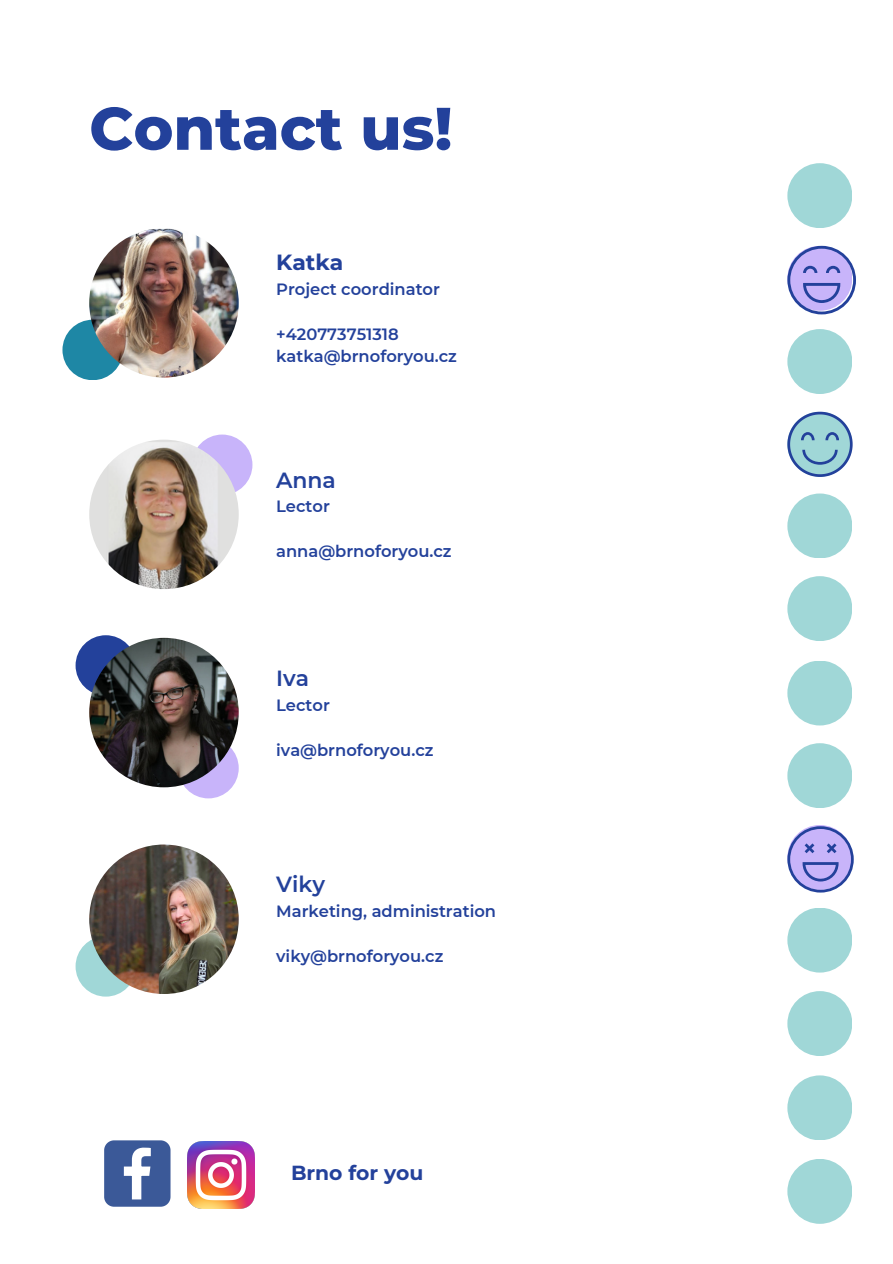
<style>
.page{position:relative;width:893px;height:1264px;background:#fff}
.page>*{position:absolute;margin:0;border:0;box-sizing:border-box;transform-origin:0 0}
.t1{font:800 60px "Montserrat";color:#23419b}
.t2{font:600 21.9px "Montserrat";color:#23419b}
.t3{font:700 21.9px "Montserrat";color:#23419b}
.t4{font:700 20.25px "Montserrat";color:#23419b}
.t5{font:600 16.35px "Montserrat";color:#23419b}
</style>
<div class="page">
<div style="left:62px;top:320px;width:61px;height:60px;background:#1e87a5;border-radius:50%"></div>
<div style="left:178px;top:738px;width:61px;height:60px;background:#c8b4fa;border-radius:50%"></div>
<div style="left:76px;top:635px;width:60px;height:60px;background:#23419b;border-radius:50%"></div>
<img style="left:89px;top:228px;width:150px;height:149px;border-radius:50%">
<img style="left:89px;top:638px;width:150px;height:149px;border-radius:50%">
<div style="left:787px;top:907px;width:65px;height:65px;background:#a0d7d7;border-radius:50%"></div>
<div style="left:787px;top:1075px;width:65px;height:65px;background:#a0d7d7;border-radius:50%"></div>
<div style="left:787px;top:991px;width:65px;height:65px;background:#a0d7d7;border-radius:50%"></div>
<div style="left:787px;top:1158px;width:65px;height:65px;background:#a0d7d7;border-radius:50%"></div>
<div style="left:787px;top:743px;width:65px;height:65px;background:#a0d7d7;border-radius:50%"></div>
<div style="left:787px;top:660px;width:65px;height:65px;background:#a0d7d7;border-radius:50%"></div>
<div style="left:787px;top:576px;width:65px;height:65px;background:#a0d7d7;border-radius:50%"></div>
<div style="left:787px;top:493px;width:65px;height:65px;background:#a0d7d7;border-radius:50%"></div>
<div style="left:787px;top:329px;width:65px;height:65px;background:#a0d7d7;border-radius:50%"></div>
<div style="left:787px;top:163px;width:65px;height:65px;background:#a0d7d7;border-radius:50%"></div>
<svg style="left:787px;top:412px;width:65px;height:65px"></svg>
<img style="left:188px;top:1141px;width:66px;height:67px">
<svg style="left:104px;top:1140px;width:66px;height:66px"></svg>
<svg style="left:787px;top:246px;width:68px;height:68px"></svg>
<svg style="left:787px;top:826px;width:66px;height:66px"></svg>
<div style="left:192px;top:434px;width:60px;height:61px;background:#c8b4fa;border-radius:50%"></div>
<img style="left:89px;top:439px;width:150px;height:150px;border-radius:50%">
<div style="left:76px;top:936px;width:60px;height:60px;background:#a0d7d7;border-radius:50%"></div>
<img style="left:89px;top:844px;width:150px;height:150px;border-radius:50%">
<p class="t1" style="left:89px;top:92px;width:365px">Contact us!</p>
<p class="t3" style="left:276px;top:249px;width:69px">Katka</p>
<p class="t5" style="left:276px;top:279px;width:165px">Project coordinator</p>
<p class="t5" style="left:276px;top:324px;width:124px">+420773751318</p>
<p class="t5" style="left:276px;top:346px;width:182px">katka@brnoforyou.cz</p>
<p class="t2" style="left:276px;top:466px;width:61px">Anna</p>
<p class="t5" style="left:276px;top:496px;width:55px">Lector</p>
<p class="t5" style="left:276px;top:541px;width:177px">anna@brnoforyou.cz</p>
<p class="t2" style="left:276px;top:664px;width:34px">Iva</p>
<p class="t5" style="left:276px;top:694px;width:55px">Lector</p>
<p class="t5" style="left:276px;top:739px;width:159px">iva@brnoforyou.cz</p>
<p class="t2" style="left:276px;top:871px;width:50px">Viky</p>
<p class="t5" style="left:276px;top:901px;width:221px">Marketing, administration</p>
<p class="t5" style="left:276px;top:946px;width:169px">viky@brnoforyou.cz</p>
<p class="t4" style="left:291px;top:1160px;width:134px">Brno for you</p>
</div>
